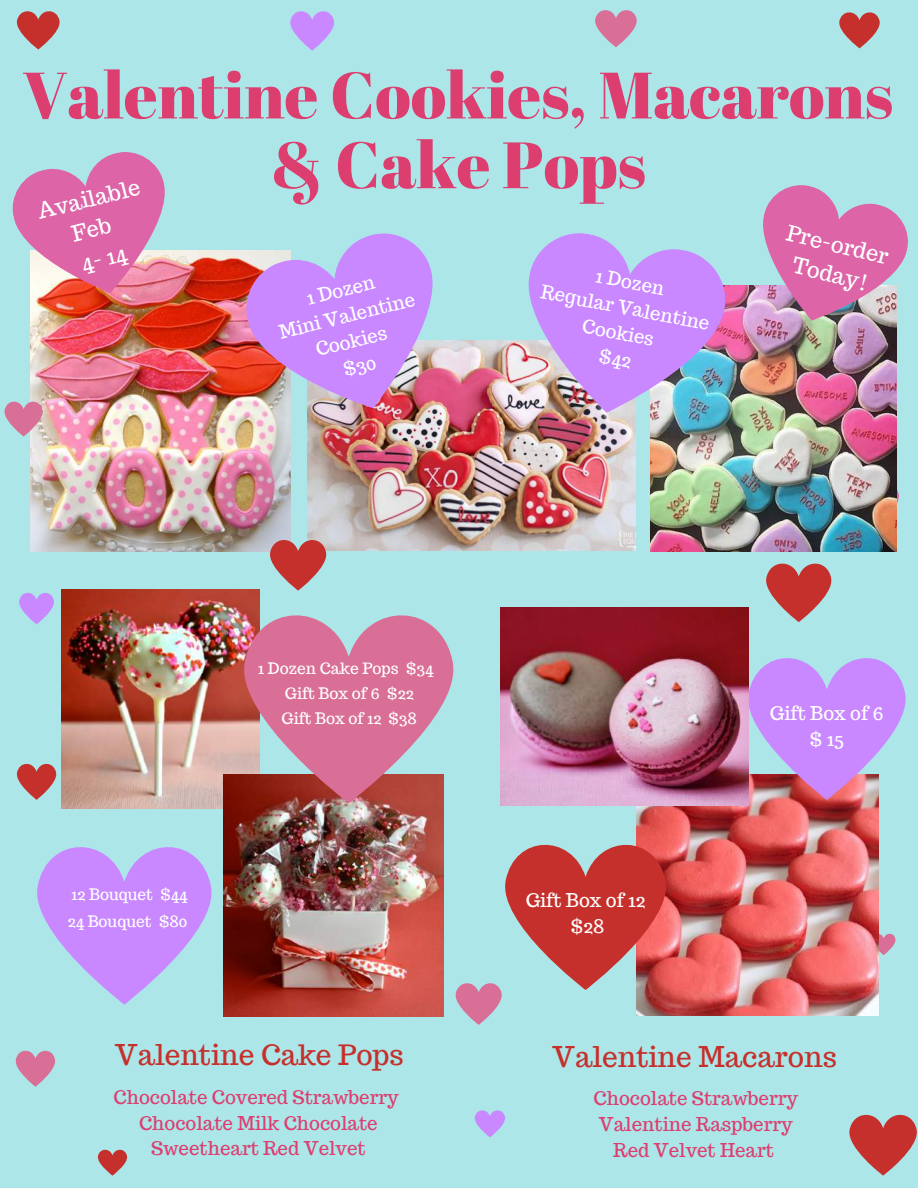
<style>
.page{position:relative;width:918px;height:1188px;background:#ade6e8}
.page>*{position:absolute;margin:0;border:0;box-sizing:border-box;transform-origin:0 0}
.t1{font:65.4px/69.8px "Abril Fatface";color:#dc3e70;text-align:center}
.t2{font:28.05px "Trocchi";color:#c6302c}
.t3{font:21.75px/30.5px "Trocchi";color:#fff;text-align:center}
.t4{font:18.75px/25.8px "Trocchi";color:#dc3e70;text-align:center}
.t5{font:18.75px/25.8px "Trocchi";color:#fff;text-align:center}
.t6{font:18.6px/26px "Trocchi";color:#fff;text-align:center}
.t7{font:15.6px/24.8px "Trocchi";color:#fff;text-align:center}
</style>
<div class="page">
<svg style="left:17px;top:11px;width:43px;height:39px"></svg>
<svg style="left:839px;top:12px;width:41px;height:36px"></svg>
<svg style="left:879px;top:934px;width:17px;height:21px"></svg>
<svg style="left:595px;top:10px;width:42px;height:37px"></svg>
<svg style="left:290px;top:11px;width:44px;height:40px"></svg>
<svg style="left:17px;top:764px;width:39px;height:36px"></svg>
<svg style="left:16px;top:1051px;width:39px;height:36px"></svg>
<svg style="left:98px;top:1150px;width:29px;height:26px"></svg>
<svg style="left:475px;top:1110px;width:30px;height:27px"></svg>
<svg style="left:849px;top:1115px;width:68px;height:61px"></svg>
<svg style="left:19px;top:593px;width:35px;height:31px"></svg>
<svg style="left:897px;top:490px;width:2px;height:13px"></svg>
<svg style="left:766px;top:564px;width:65px;height:58px"></svg>
<img style="left:307px;top:341px;width:329px;height:209px">
<img style="left:62px;top:590px;width:198px;height:219px">
<img style="left:637px;top:800px;width:242px;height:216px">
<svg style="left:456px;top:845px;width:210px;height:180px"></svg>
<svg style="left:748px;top:658px;width:158px;height:142px"></svg>
<svg style="left:37px;top:847px;width:175px;height:158px"></svg>
<img style="left:224px;top:774px;width:219px;height:243px">
<svg style="left:244px;top:615px;width:209px;height:188px"></svg>
<img style="left:501px;top:608px;width:247px;height:198px">
<img style="left:30px;top:251px;width:260px;height:300px">
<svg style="left:4px;top:402px;width:39px;height:34px"></svg>
<svg style="left:270px;top:540px;width:56px;height:51px"></svg>
<img style="left:234px;top:233px;width:230px;height:203px">
<svg style="left:12px;top:152px;width:173px;height:158px"></svg>
<img style="left:650px;top:286px;width:247px;height:265px">
<img style="left:509px;top:233px;width:224px;height:196px">
<img style="left:741px;top:185px;width:167px;height:155px">
<h1 class="t1" style="left:23px;top:59px;width:872px">Valentine Cookies, Macarons &amp; Cake Pops</h1>
<p class="t3" style="left:34px;top:197px;width:106px;rotate:-14deg">Available<br>Feb<br>4- 14</p>
<p class="t3" style="left:791px;top:217px;width:106px;rotate:14deg">Pre-order<br>Today!</p>
<p class="t5" style="left:598px;top:262px;width:71px;rotate:11deg">1 Dozen</p>
<p class="t5" style="left:585px;top:313px;width:74px;rotate:11deg">Cookies $42</p>
<p class="t6" style="left:270px;top:294px;width:141px;rotate:-14deg">1 Dozen<br>Mini Valentine<br>Cookies<br>$30</p>
<p class="t5" style="left:544px;top:278px;width:173px;rotate:11deg">Regular Valentine</p>
<p class="t7" style="left:258px;top:656px;width:177px">1 Dozen Cake Pops $34<br>Gift Box of 6 $22<br>Gift Box of 12 $38</p>
<p class="t7" style="left:68px;top:881px;width:121px;line-height:27px;text-align:left">12 Bouquet $44<br>24 Bouquet $80</p>
<p class="t5" style="left:526px;top:887px;width:121px">Gift Box of 12 $28</p>
<p class="t5" style="left:770px;top:700px;width:115px">Gift Box of 6 $ 15</p>
<h2 class="t2" style="left:115px;top:1037px;width:290px">Valentine Cake Pops</h2>
<h2 class="t2" style="left:553px;top:1038px;width:286px">Valentine Macarons</h2>
<p class="t4" style="left:114px;top:1084px;width:287px">Chocolate Covered Strawberry<br>Chocolate Milk Chocolate<br>Sweetheart Red Velvet</p>
<p class="t4" style="left:594px;top:1085px;width:206px">Chocolate Strawberry<br>Valentine Raspberry<br>Red Velvet Heart</p>
</div>
